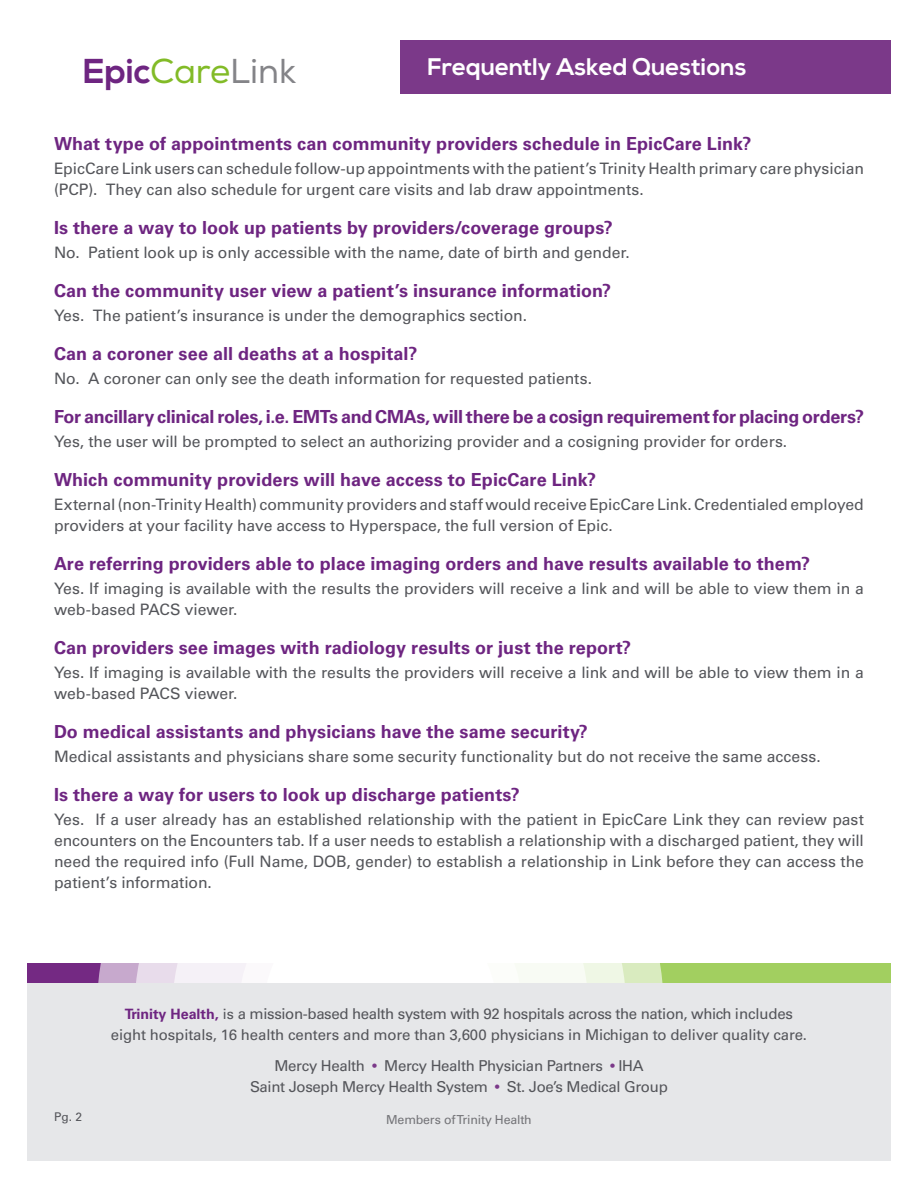
<style>
.page{position:relative;width:918px;height:1188px;background:#fff}
.page>*{position:absolute;margin:0;border:0;box-sizing:border-box;transform-origin:0 0}
.t1{font:700 34.5px "Nexa";color:#6e2581}
.t2{font:700 24px "Nexa";color:#fff}
.t3{font:700 18px "Univers LT Std";letter-spacing:.005em;color:#6e2581}
.t4{font:700 18px "Univers LT Std";letter-spacing:-.015em;color:#6e2581}
.t5{font:15.75px/21px "Univers LT Std";letter-spacing:-.005em;color:#54555a}
.t6{font:15px/21px "Univers LT Std";letter-spacing:-.02em;color:#54555a;text-align:center}
.t7{font:12.3px "Univers LT Std";letter-spacing:-.015em;color:#747478}
.t8{font:12px "Univers LT Std";color:#54555a}
.s1{font-weight:400;color:#82bb27}
.s2{font-weight:400;color:#848488}
.s3{font-weight:700;font-size:14.25px;color:#6e2581}
.s4{font-size:14.25px}
.s5{font-size:12px;color:#7b3989}
</style>
<div class="page">
<div style="left:27px;top:971px;width:864px;height:190px;background:#e6e7e9"></div>
<div style="left:401px;top:40px;width:490px;height:54px;background:#7b3989"></div>
<svg style="left:27px;top:963px;width:864px;height:19px;background:#97a768"></svg>
<svg style="left:97px;top:963px;width:567px;height:19px"></svg>
<h1 class="t1" style="left:83px;top:51px;width:214px">Epic<span class="s1">Care</span><span class="s2">Link</span></h1>
<p class="t2" style="left:428px;top:53px;width:320px">Frequently Asked Questions</p>
<p class="t3" style="left:54px;top:133px;width:699px">What type of appointments can community providers schedule in EpicCare Link?</p>
<p class="t5" style="left:54px;top:158px;width:812px">EpicCare Link users can schedule follow-up appointments with the patient’s Trinity Health primary care physician (PCP). They can also schedule for urgent care visits and lab draw appointments.</p>
<p class="t3" style="left:54px;top:217px;width:560px">Is there a way to look up patients by providers/coverage groups?</p>
<p class="t5" style="left:54px;top:242px;width:577px">No. Patient look up is only accessible with the name, date of birth and gender.</p>
<p class="t3" style="left:54px;top:280px;width:559px">Can the community user view a patient’s insurance information?</p>
<p class="t5" style="left:54px;top:305px;width:475px">Yes. The patient’s insurance is under the demographics section.</p>
<p class="t3" style="left:54px;top:343px;width:365px">Can a coroner see all deaths at a hospital?</p>
<p class="t5" style="left:54px;top:368px;width:540px">No. A coroner can only see the death information for requested patients.</p>
<p class="t4" style="left:54px;top:406px;width:812px">For ancillary clinical roles, i.e. EMTs and CMAs, will there be a cosign requirement for placing orders?</p>
<p class="t5" style="left:54px;top:431px;width:735px">Yes, the user will be prompted to select an authorizing provider and a cosigning provider for orders.</p>
<p class="t3" style="left:54px;top:469px;width:544px">Which community providers will have access to EpicCare Link?</p>
<p class="t5" style="left:54px;top:494px;width:811px">External (non-Trinity Health) community providers and staff would receive EpicCare Link. Credentialed employed providers at your facility have access to Hyperspace, the full version of Epic.</p>
<p class="t3" style="left:54px;top:553px;width:758px">Are referring providers able to place imaging orders and have results available to them?</p>
<p class="t5" style="left:54px;top:578px;width:811px">Yes. If imaging is available with the results the providers will receive a link and will be able to view them in a web-based PACS viewer.</p>
<p class="t3" style="left:54px;top:637px;width:579px">Can providers see images with radiology results or just the report?</p>
<p class="t5" style="left:54px;top:662px;width:811px">Yes. If imaging is available with the results the providers will receive a link and will be able to view them in a web-based PACS viewer.</p>
<p class="t3" style="left:54px;top:721px;width:535px">Do medical assistants and physicians have the same security?</p>
<p class="t5" style="left:54px;top:746px;width:768px">Medical assistants and physicians share some security functionality but do not receive the same access.</p>
<p class="t3" style="left:54px;top:784px;width:467px">Is there a way for users to look up discharge patients?</p>
<p class="t5" style="left:54px;top:809px;width:812px;text-align:justify">Yes. If a user already has an established relationship with the patient in EpicCare Link they can review past encounters on the Encounters tab. If a user needs to establish a relationship with a discharged patient, they will need the required info (Full Name, DOB, gender) to establish a relationship in Link before they can access the patient’s information.</p>
<p class="t6" style="left:111px;top:1003px;width:698px"><span class="s3">Trinity Health,</span> <span class="s4">is</span> a mission-based health system with 92 hospitals across the nation, which includes eight hospitals, 16 health centers and more than 3,600 physicians in Michigan to deliver quality care.</p>
<p class="t6" style="left:250px;top:1055px;width:419px">Mercy Health <span class="s5">•</span> Mercy Health Physician Partners <span class="s5">•</span> IHA<br>Saint Joseph Mercy Health System <span class="s5">•</span> St. Joe’s Medical Group</p>
<p class="t8" style="left:54px;top:1109px;width:30px">Pg. 2</p>
<p class="t7" style="left:386px;top:1112px;width:147px">Members of Trinity Health</p>
</div>
